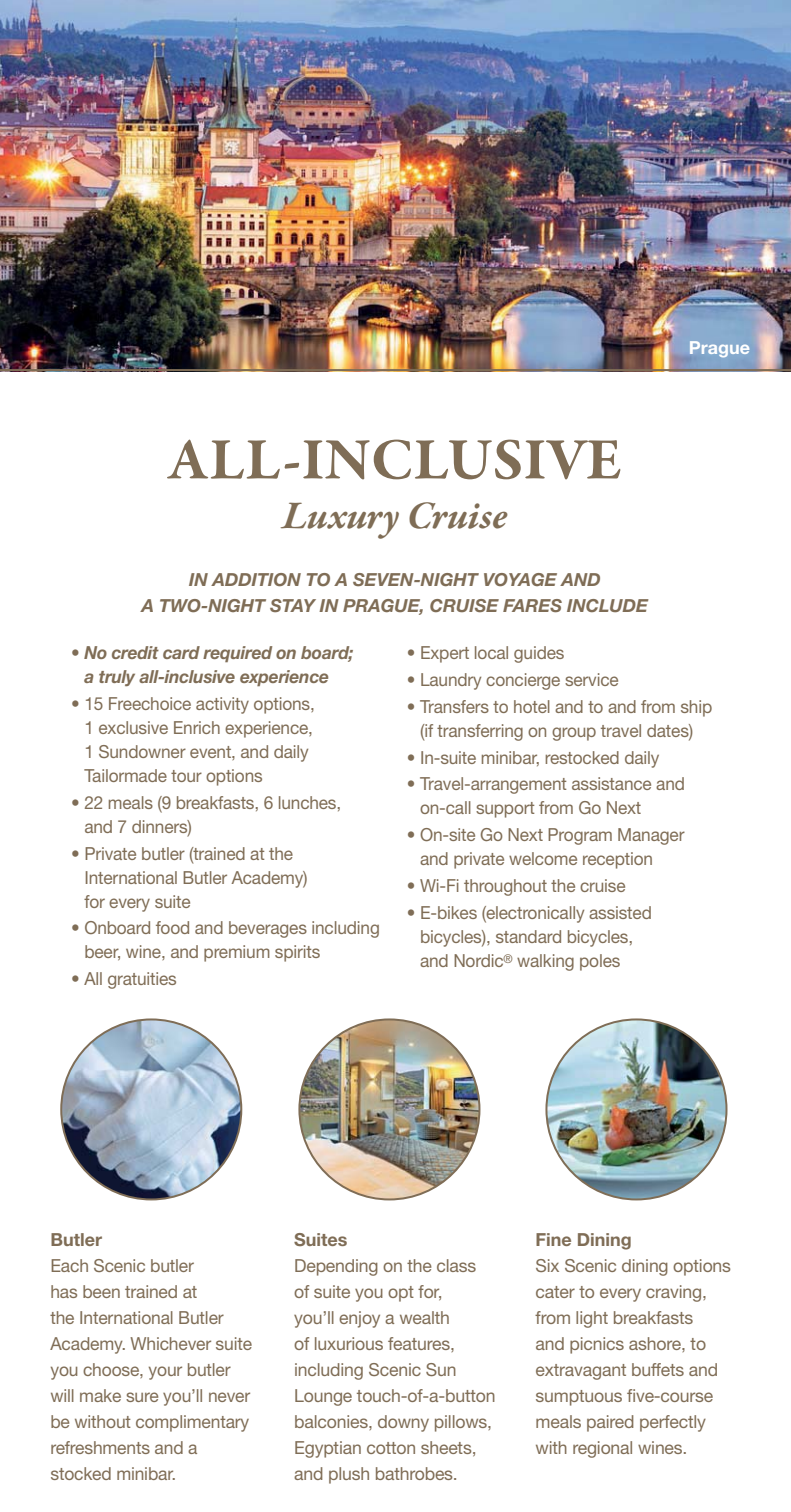
<style>
.page{position:relative;width:791px;height:1512px;background:#fff}
.page>*{position:absolute;margin:0;border:0;box-sizing:border-box;transform-origin:0 0}
.t1{font:700 60px "Garamond Premr Pro";color:#7f6d56}
.t2{font:italic 700 40px "Garamond Premr Pro";color:#7f6d56}
.t3{font:18px/24px "Helvetica Neue LT Std";letter-spacing:-.01em;color:#7f6d56;scale:.96 1}
.t4{font:18px/26px "Helvetica Neue LT Std";letter-spacing:-.01em;color:#7f6d56}
.t5{font:italic 700 18px/26px "Helvetica Neue LT Std";color:#7f6d56;text-align:center}
.t6{font:italic 700 18px/24px "Helvetica Neue LT Std";color:#7f6d56;scale:.96 1}
.t7{font:700 18px "Helvetica Neue LT Std";color:#7f6d56}
.t8{font:700 18px "Helvetica Neue LT Std";color:#fff}
.s1{font-weight:400;font-style:normal}
</style>
<div class="page">
<img style="left:0;top:0;width:791px;height:369px">
<hr style="left:0;top:369px;width:791px;height:2px;background:#7f6d56">
<img style="left:61px;top:1019px;width:180px;height:180px;border-radius:50%">
<img style="left:299px;top:1019px;width:180px;height:180px;border-radius:50%">
<img style="left:546px;top:1019px;width:180px;height:180px;border-radius:50%">
<h1 class="t1" style="left:168px;top:431px;width:455px">ALL-INCLUSIVE</h1>
<h2 class="t2" style="left:282px;top:497px;width:227px">Luxury Cruise</h2>
<p class="t5" style="left:142px;top:569px;width:508px">IN ADDITION TO A SEVEN-NIGHT VOYAGE AND<br>A TWO-NIGHT STAY IN PRAGUE, CRUISE FARES INCLUDE</p>
<p class="t8" style="left:689px;top:341px;width:63px">Prague</p>
<p class="t6" style="left:84px;top:643px;width:282px;text-indent:-13px"><span class="s1">•</span> No credit card required on board; a truly all-inclusive experience</p>
<p class="t3" style="left:84px;top:694px;width:241px;text-indent:-13px">• 15 Freechoice activity options,<br>1 exclusive Enrich experience,<br>1 Sundowner event, and daily<br>Tailormade tour options</p>
<p class="t3" style="left:84px;top:793px;width:269px;text-indent:-13px">• 22 meals (9 breakfasts, 6 lunches, and 7 dinners)</p>
<p class="t3" style="left:84px;top:843px;width:234px;text-indent:-13px">• Private butler (trained at the<br>International Butler Academy) for every suite</p>
<p class="t3" style="left:84px;top:918px;width:309px;text-indent:-13px">• Onboard food and beverages including beer, wine, and premium spirits</p>
<p class="t3" style="left:71px;top:969px;width:111px">• All gratuities</p>
<p class="t3" style="left:407px;top:643px;width:166px">• Expert local guides</p>
<p class="t3" style="left:407px;top:670px;width:222px">• Laundry concierge service</p>
<p class="t3" style="left:407px;top:697px;width:319px;text-align:center">• Transfers to hotel and to and from ship (if transferring on group travel dates)</p>
<p class="t3" style="left:407px;top:747px;width:264px">• In-suite minibar, restocked daily</p>
<p class="t3" style="left:420px;top:774px;width:277px;text-indent:-13px">• Travel-arrangement assistance and on-call support from Go Next</p>
<p class="t3" style="left:420px;top:825px;width:277px;text-indent:-13px">• On-site Go Next Program Manager and private welcome reception</p>
<p class="t3" style="left:407px;top:876px;width:229px">• Wi-Fi throughout the cruise</p>
<p class="t3" style="left:420px;top:903px;width:243px;text-indent:-13px">• E-bikes (electronically assisted bicycles), standard bicycles, and Nordic<sup>®</sup> walking poles</p>
<p class="t7" style="left:50px;top:1234px;width:53px">Butler</p>
<p class="t4" style="left:50px;top:1255px;width:203px">Each Scenic butler<br>has been trained at<br>the International Butler<br>Academy. Whichever suite you choose, your butler will make sure you’ll never be without complimentary refreshments and a stocked minibar.</p>
<p class="t7" style="left:294px;top:1234px;width:55px">Suites</p>
<p class="t4" style="left:294px;top:1255px;width:203px">Depending on the class of suite you opt for,<br>you’ll enjoy a wealth<br>of luxurious features, including Scenic Sun<br>Lounge touch-of-a-button balconies, downy pillows,<br>Egyptian cotton sheets, and plush bathrobes.</p>
<p class="t7" style="left:536px;top:1234px;width:98px">Fine Dining</p>
<p class="t4" style="left:536px;top:1255px;width:197px">Six Scenic dining options cater to every craving, from light breakfasts<br>and picnics ashore, to extravagant buffets and sumptuous five-course meals paired perfectly with regional wines.</p>
</div>
